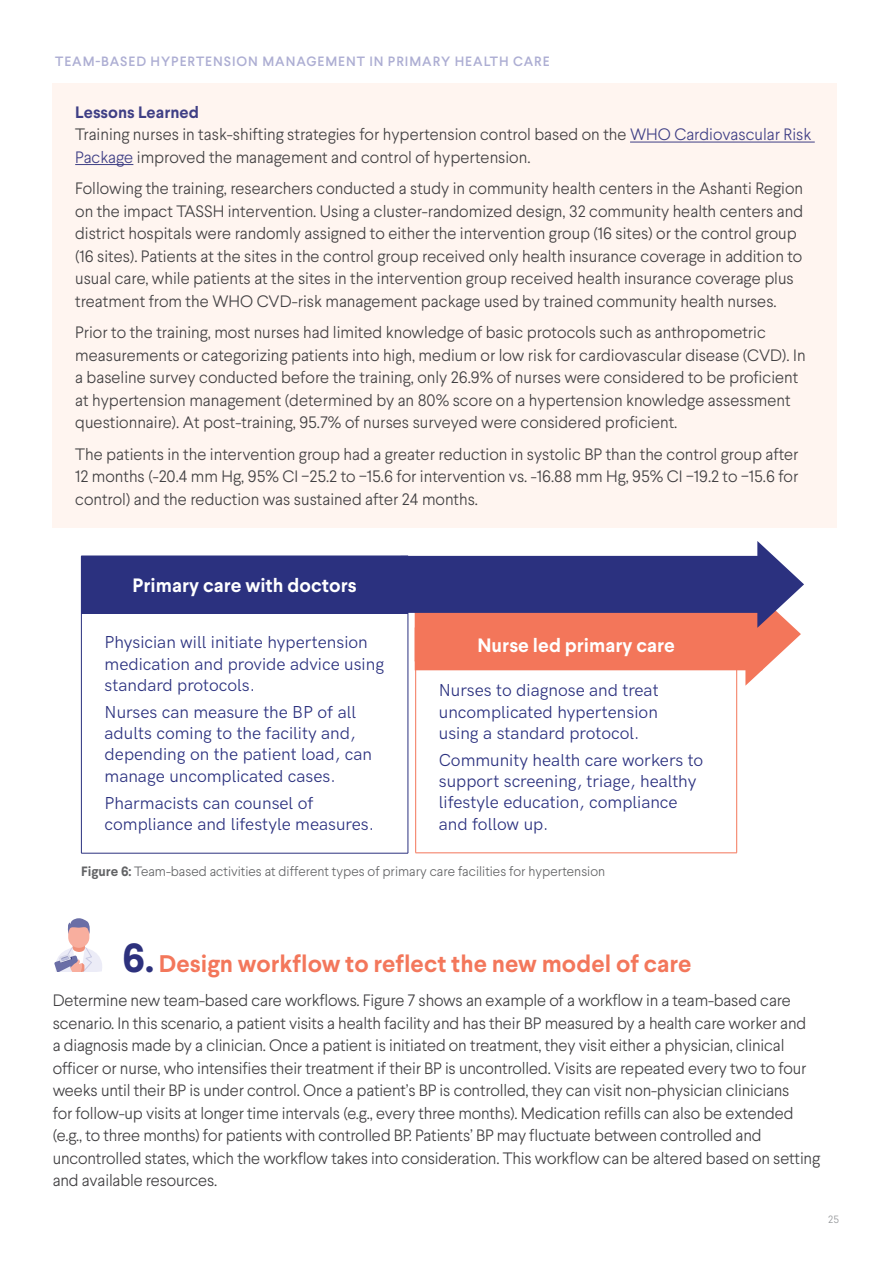
<style>
.page{position:relative;width:893px;height:1263px;background:#fff}
.page>*{position:absolute;margin:0;border:0;box-sizing:border-box;transform-origin:0 0}
.Steps_Lists{font:700 24px "Larsseit";color:#f3775b}
.Chart_Title{font:700 19.35px "Larsseit";color:#fff}
.Chart_Test{font:17.4px/21.3px "HK Grotesk";color:#2b317f}
.Body_Copy{font:300 16.5px/22.5px "Larsseit";color:#414042}
.Figure_Titles{font:300 13.5px "Larsseit";color:#636466}
.t1{font:500 13.5px "Larsseit";letter-spacing:.07em;color:#adaed3}
.t2{font:300 10.5px "Larsseit";color:#939598}
.s1{font-weight:700;color:#3f3f85}
.s2{color:#3f3f85}
.s3{font-weight:700}
.s4{font-size:40.5px;color:#2d317d}
</style>
<div class="page">
<div style="left:53px;top:83px;width:784px;height:444px;background:#fff5f0"></div>
<hr style="left:630px;top:142px;width:185px;height:1px;background:#3f3f85">
<hr style="left:75px;top:164px;width:58px;height:1px;background:#3f3f85">
<div style="left:415px;top:598px;width:347px;height:72px;background:#f3765a"></div>
<div style="left:81px;top:556px;width:327px;height:57px;background:#2b317f"></div>
<hr style="left:81px;top:613px;width:1px;height:240px;background:#2b317f">
<hr style="left:408px;top:613px;width:1px;height:240px;background:#2b317f">
<hr style="left:81px;top:853px;width:327px;height:1px;background:#2b317f">
<hr style="left:415px;top:661px;width:1px;height:192px;background:#f3765a">
<hr style="left:736px;top:661px;width:1px;height:192px;background:#f3765a">
<hr style="left:415px;top:852px;width:322px;height:1px;background:#f3765a">
<div style="left:401px;top:556px;width:372px;height:57px;background:#2b317f"></div>
<svg style="left:745px;top:541px;width:59px;height:145px"></svg>
<div style="left:68px;top:921px;width:21px;height:27px;background:#f8ae9e;border-radius:11px"></div>
<svg style="left:54px;top:943px;width:48px;height:28px"></svg>
<svg style="left:67px;top:918px;width:23px;height:16px"></svg>
<p class="t1" style="left:55px;top:52px;width:496px">TEAM-BASED HYPERTENSION MANAGEMENT IN PRIMARY HEALTH CARE</p>
<p class="Body_Copy" style="left:75px;top:101px;width:738px"><span class="s1">Lessons Learned<br></span>Training nurses in task-shifting strategies for hypertension control based on the <span class="s2">WHO Cardiovascular Risk<br>Package</span> improved the management and control of hypertension.</p>
<p class="Body_Copy" style="left:75px;top:177px;width:729px">Following the training, researchers conducted a study in community health centers in the Ashanti Region on the impact TASSH intervention. Using a cluster-randomized design, 32 community health centers and district hospitals were randomly assigned to either the intervention group (16 sites) or the control group (16 sites). Patients at the sites in the control group received only health insurance coverage in addition to usual care, while patients at the sites in the intervention group received health insurance coverage plus treatment from the WHO CVD-risk management package used by trained community health nurses.</p>
<p class="Body_Copy" style="left:75px;top:321px;width:732px">Prior to the training, most nurses had limited knowledge of basic protocols such as anthropometric measurements or categorizing patients into high, medium or low risk for cardiovascular disease (CVD). In a baseline survey conducted before the training, only 26.9% of nurses were considered to be proficient at hypertension management (determined by an 80% score on a hypertension knowledge assessment questionnaire). At post-training, 95.7% of nurses surveyed were considered proficient.</p>
<p class="Body_Copy" style="left:75px;top:443px;width:725px;text-align:justify">The patients in the intervention group had a greater reduction in systolic BP than the control group after 12 months (-20.4 mm Hg, 95% CI −25.2 to −15.6 for intervention vs. -16.88 mm Hg, 95% CI −19.2 to −15.6 for control) and the reduction was sustained after 24 months.</p>
<p class="Chart_Title" style="left:133px;top:572px;width:226px">Primary care with doctors</p>
<p class="Chart_Test" style="left:105px;top:630px;width:281px">Physician will initiate hypertension medication and provide advice using standard protocols.</p>
<p class="Chart_Test" style="left:105px;top:700px;width:269px">Nurses can measure the BP of all adults coming to the facility and, depending on the patient load, can manage uncomplicated cases.</p>
<p class="Chart_Test" style="left:105px;top:791px;width:271px">Pharmacists can counsel of compliance and lifestyle measures.</p>
<p class="Chart_Title" style="left:477px;top:633px;width:199px">Nurse led primary care</p>
<p class="Chart_Test" style="left:439px;top:678px;width:221px;text-align:justify">Nurses to diagnose and treat uncomplicated hypertension using a standard protocol.</p>
<p class="Chart_Test" style="left:439px;top:748px;width:266px">Community health care workers to support screening, triage, healthy lifestyle education, compliance and follow up.</p>
<p class="Figure_Titles" style="left:81px;top:862px;width:525px"><span class="s3">Figure 6:</span> Team-based activities at different types of primary care facilities for hypertension</p>
<p class="Steps_Lists" style="left:122px;top:948px;width:570px"><span class="s4">6.</span> Design workflow to reflect the new model of care</p>
<p class="Body_Copy" style="left:53px;top:989px;width:769px">Determine new team-based care workflows. Figure 7 shows an example of a workflow in a team-based care scenario. In this scenario, a patient visits a health facility and has their BP measured by a health care worker and<br>a diagnosis made by a clinician. Once a patient is initiated on treatment, they visit either a physician, clinical officer or nurse, who intensifies their treatment if their BP is uncontrolled. Visits are repeated every two to four weeks until their BP is under control. Once a patient’s BP is controlled, they can visit non-physician clinicians<br>for follow-up visits at longer time intervals (e.g., every three months). Medication refills can also be extended (e.g., to three months) for patients with controlled BP. Patients’ BP may fluctuate between controlled and uncontrolled states, which the workflow takes into consideration. This workflow can be altered based on setting and available resources.</p>
<p class="t2" style="left:828px;top:1213px;width:12px">25</p>
</div>
